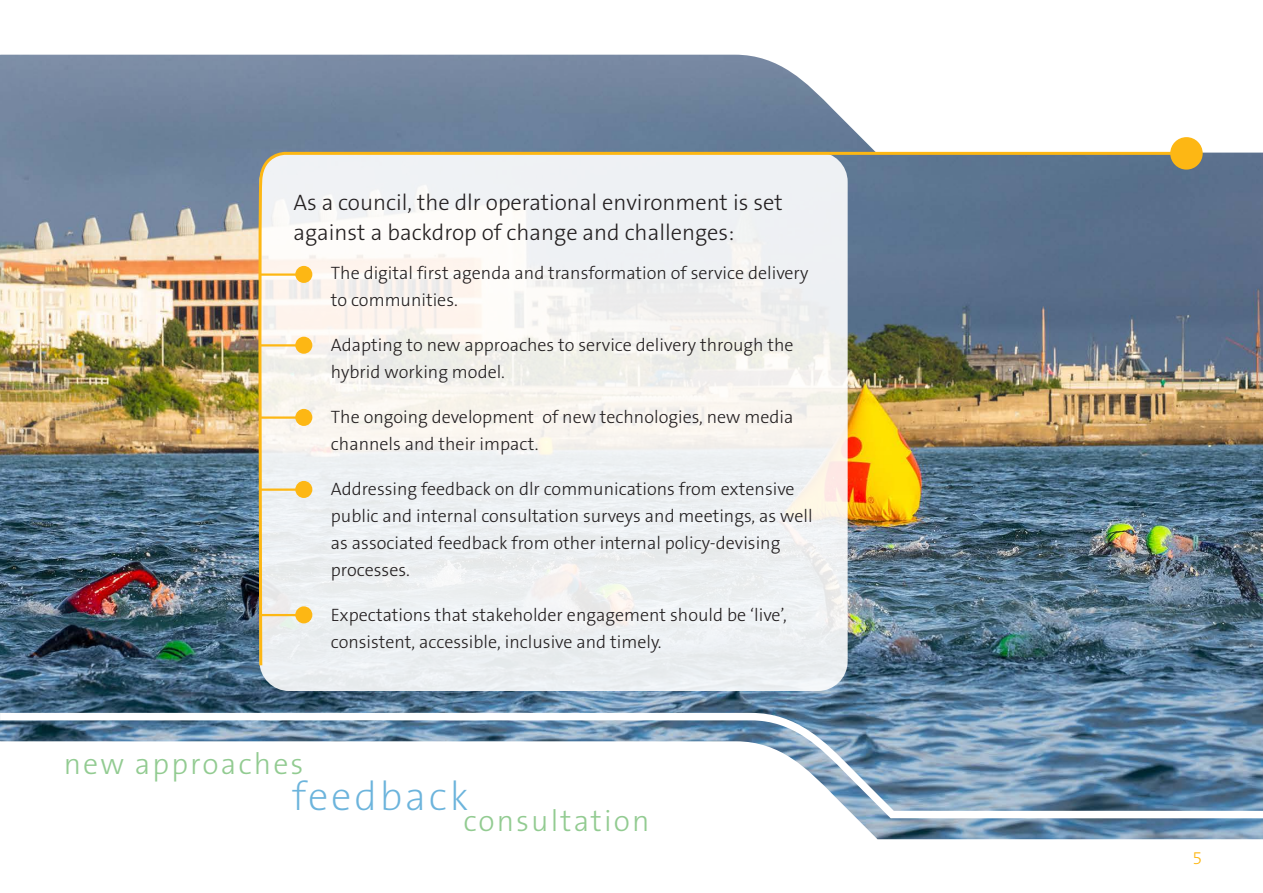
<style>
.page{position:relative;width:1263px;height:893px;background:#fff}
.page>*{position:absolute;margin:0;border:0;box-sizing:border-box;transform-origin:0 0}
.t1{font:200 40.5px "The Sans B2";letter-spacing:.07em;color:#6cb4dc}
.t2{font:300 30px "The Sans B3";letter-spacing:.07em;color:#92cb91}
.t3{font:300 22.5px/30px "The Sans B3";color:#231f20}
.t4{font:300 18px/27px "The Sans B3";color:#231f20}
.t5{font:300 18px "The Sans B3";color:#fdb714}
</style>
<div class="page">
<img style="left:0;top:153px;width:1263px;height:560px">
<svg style="left:0;top:54px;width:1263px;height:99px"></svg>
<svg style="left:856px;top:818px;width:407px;height:22px;background:#7393ae"></svg>
<svg style="left:0;top:713px;width:1263px;height:105px"></svg>
<div style="left:259px;top:152px;width:589px;height:539px;background:#ebeff2;border-radius:30px"></div>
<img style="left:258px;top:150px;width:932px;height:518px">
<div style="left:1170px;top:137px;width:33px;height:33px;background:#fdb714;border-radius:50%"></div>
<p class="t3" style="left:293px;top:188px;width:491px">As a council, the dlr operational environment is set against a backdrop of change and challenges:</p>
<p class="t4" style="left:331px;top:260px;width:479px">The digital first agenda and transformation of service delivery to communities.</p>
<p class="t4" style="left:331px;top:332px;width:464px">Adapting to new approaches to service delivery through the hybrid working model.</p>
<p class="t4" style="left:331px;top:404px;width:464px">The ongoing development of new technologies, new media channels and their impact.</p>
<p class="t4" style="left:331px;top:476px;width:483px">Addressing feedback on dlr communications from extensive public and internal consultation surveys and meetings, as well as associated feedback from other internal policy-devising processes.</p>
<p class="t4" style="left:331px;top:602px;width:457px">Expectations that stakeholder engagement should be ‘live’, consistent, accessible, inclusive and timely.</p>
<h2 class="t2" style="left:64px;top:748px;width:241px">new approaches</h2>
<h1 class="t1" style="left:292px;top:775px;width:178px">feedback</h1>
<h2 class="t2" style="left:463px;top:806px;width:187px">consultation</h2>
<p class="t5" style="left:1192px;top:848px;width:11px">5</p>
</div>
